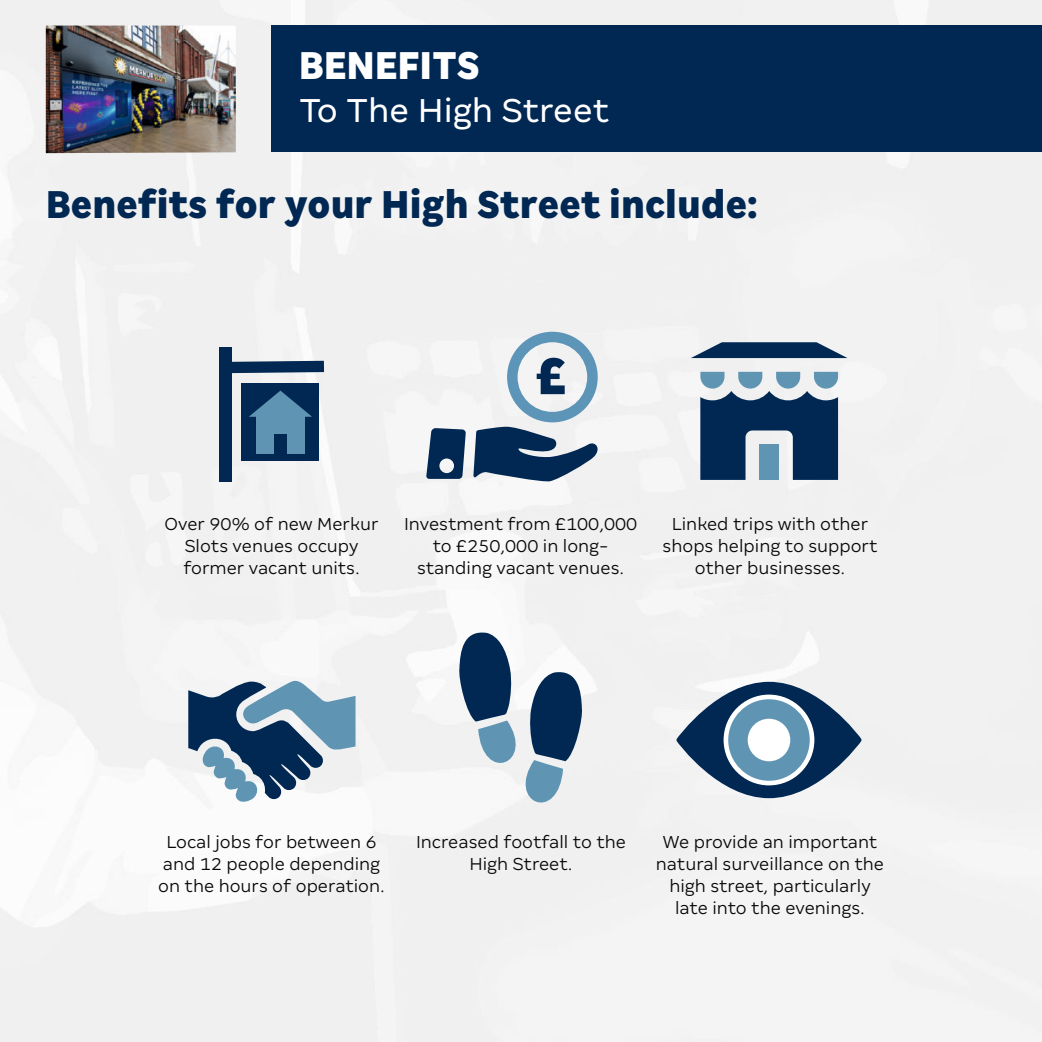
<style>
.page{position:relative;width:1042px;height:1042px;background:#f1f1f1}
.page>*{position:absolute;margin:0;border:0;box-sizing:border-box;transform-origin:0 0}
.t1{font:900 condensed 43.05px "Merkur Sans";color:#002853}
.t2{font:900 condensed 43.05px "Merkur Sans";color:#fff}
.t3{font:36.75px "Merkur Sans";color:#fff}
.t4{font:300 19.25px/22.1px "Merkur Sans";color:#080606;text-align:center}
</style>
<div class="page">
<div style="left:271px;top:25px;width:771px;height:127px;background:#002853"></div>
<svg style="left:426px;top:428px;width:40px;height:51px"></svg>
<svg style="left:473px;top:332px;width:129px;height:151px"></svg>
<svg style="left:188px;top:680px;width:167px;height:123px"></svg>
<svg style="left:676px;top:682px;width:185px;height:116px"></svg>
<svg style="left:723px;top:694px;width:91px;height:91px"></svg>
<div style="left:728px;top:699px;width:82px;height:82px;background:#5f94b3;border-radius:50%"></div>
<div style="left:748px;top:719px;width:42px;height:42px;background:#fff;border-radius:50%"></div>
<svg style="left:458px;top:629px;width:125px;height:196px"></svg>
<svg style="left:691px;top:342px;width:156px;height:16px"></svg>
<svg style="left:700px;top:372px;width:138px;height:108px"></svg>
<div style="left:242px;top:383px;width:77px;height:78px;background:#002853"></div>
<div style="left:256px;top:416px;width:49px;height:38px;background:#5f94b3"></div>
<svg style="left:249px;top:390px;width:63px;height:27px"></svg>
<div style="left:274px;top:434px;width:13px;height:22px;background:#002853"></div>
<div style="left:219px;top:347px;width:12px;height:134px;background:#002853"></div>
<svg style="left:231px;top:361px;width:93px;height:12px"></svg>
<img style="left:46px;top:26px;width:190px;height:127px">
<h1 class="t2" style="left:299px;top:50px;width:183px">BENEFITS</h1>
<h2 class="t3" style="left:299px;top:97px;width:311px">To The High Street</h2>
<h1 class="t1" style="left:46px;top:189px;width:713px">Benefits for your High Street include:</h1>
<p class="t4" style="left:165px;top:514px;width:215px">Over 90% of new Merkur<br>Slots venues occupy former vacant units.</p>
<p class="t4" style="left:404px;top:514px;width:235px">Investment from £100,000 to £250,000 in long&shy;standing vacant venues.</p>
<p class="t4" style="left:662px;top:514px;width:216px">Linked trips with other shops helping to support other businesses.</p>
<p class="t4" style="left:158px;top:832px;width:228px">Local jobs for between 6 and 12 people depending on the hours of operation.</p>
<p class="t4" style="left:416px;top:832px;width:211px">Increased footfall to the<br>High Street.</p>
<p class="t4" style="left:656px;top:832px;width:230px">We provide an important natural surveillance on the high street, particularly late into the evenings.</p>
</div>
